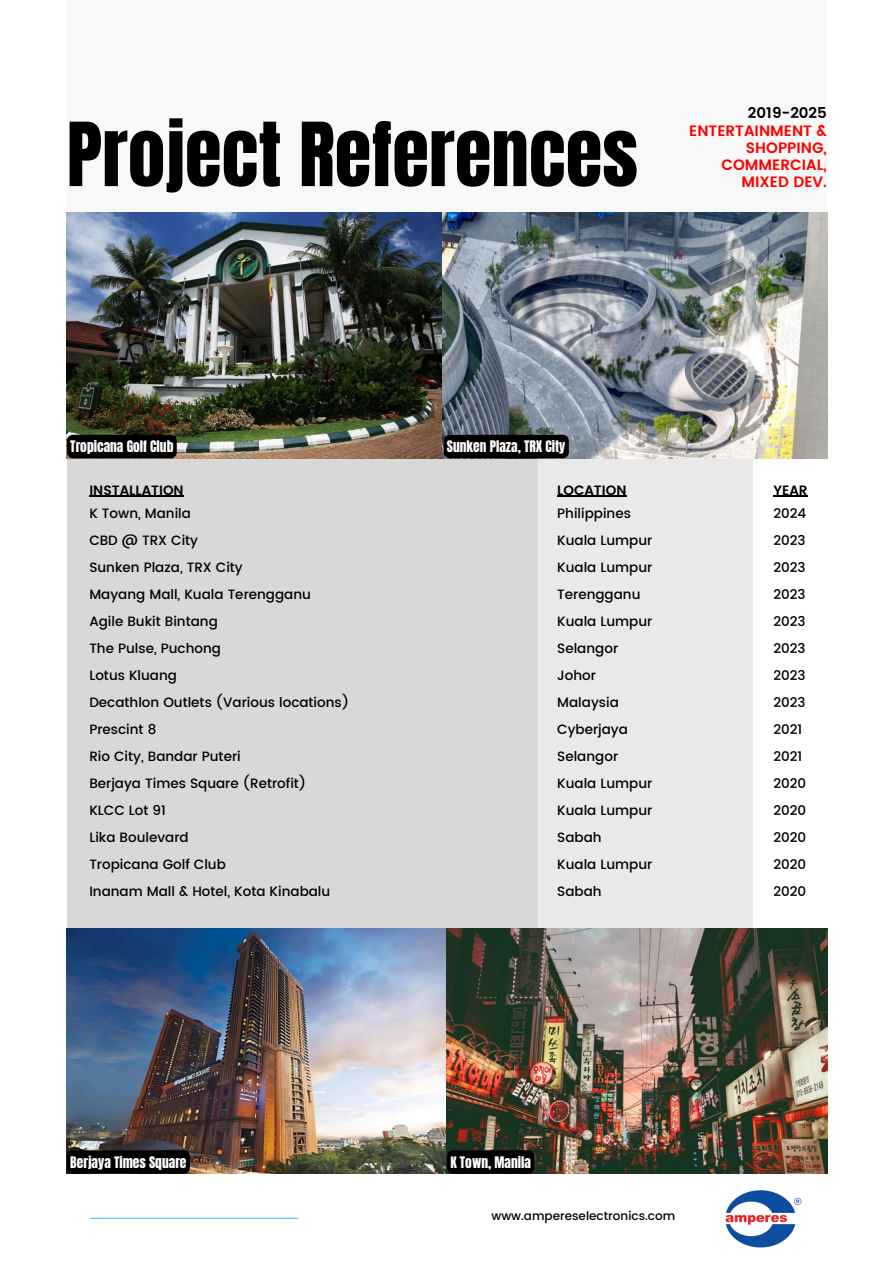
<style>
.page{position:relative;width:894px;height:1264px;background:#fff}
.page>*{position:absolute;margin:0;border:0;box-sizing:border-box;transform-origin:0 0}
.t1{font:75px "Anton";color:#000}
.t2{font:600 15px/16.8px "Poppins";color:#f00;text-align:right}
.t3{font:600 15px "Poppins";color:#000}
.t4{font:500 13.5px/27px "Poppins";color:#000}
.t5{font:13.5px "Anton";color:#fff}
.t6{font:600 13.5px "Poppins";color:#000}
.t7{font:500 12px "Poppins";color:#000}
</style>
<div class="page">
<div style="left:67px;top:0;width:759px;height:393px;background:#f8f8f8"></div>
<div style="left:537px;top:419px;width:216px;height:534px;background:#e9e9e9"></div>
<div style="left:67px;top:426px;width:470px;height:544px;background:#d8d8d8"></div>
<img style="left:67px;top:213px;width:760px;height:245px">
<hr style="left:90px;top:1217px;width:208px;height:1px;background:#42c2ff">
<img style="left:725px;top:1190px;width:77px;height:58px">
<img style="left:67px;top:928px;width:379px;height:245px">
<img style="left:446px;top:928px;width:381px;height:245px">
<div style="left:67px;top:1150px;width:123px;height:23px;background:#000;border-radius:6px"></div>
<div style="left:443px;top:435px;width:125px;height:23px;background:#000;border-radius:6px"></div>
<div style="left:67px;top:435px;width:110px;height:23px;background:#000;border-radius:6px"></div>
<div style="left:447px;top:1150px;width:87px;height:23px;background:#000;border-radius:6px"></div>
<hr style="left:89px;top:495px;width:95px;height:2px;background:#000">
<hr style="left:557px;top:495px;width:69px;height:2px;background:#000">
<hr style="left:773px;top:495px;width:34px;height:2px;background:#000">
<h3 class="t1" style="left:67px;top:101px;width:572px">Project References</h3>
<h4 class="t3" style="left:747px;top:104px;width:80px">2019-2025</h4>
<p class="t2" style="left:689px;top:123px;width:139px">ENTERTAINMENT &amp;<br>SHOPPING,<br>COMMERCIAL,<br>MIXED DEV.</p>
<h4 class="t5" style="left:70px;top:437px;width:105px">Tropicana Golf Club</h4>
<p class="t5" style="left:446px;top:437px;width:120px">Sunken Plaza, TRX City</p>
<h3 class="t6" style="left:89px;top:482px;width:96px">INSTALLATION</h3>
<h2 class="t6" style="left:557px;top:482px;width:71px">LOCATION</h2>
<h3 class="t4" style="left:89px;top:500px;width:261px">K Town, Manila<br>CBD @ TRX City<br>Sunken Plaza, TRX City<br>Mayang Mall, Kuala Terengganu<br>Agile Bukit Bintang<br>The Pulse, Puchong<br>Lotus Kluang<br>Decathlon Outlets (Various locations)<br>Prescint 8<br>Rio City, Bandar Puteri<br>Berjaya Times Square (Retrofit)<br>KLCC Lot 91<br>Lika Boulevard<br>Tropicana Golf Club<br>Inanam Mall &amp; Hotel, Kota Kinabalu</h3>
<h2 class="t4" style="left:557px;top:500px;width:97px">Philippines<br>Kuala Lumpur<br>Kuala Lumpur<br>Terengganu<br>Kuala Lumpur<br>Selangor<br>Johor<br>Malaysia<br>Cyberjaya<br>Selangor<br>Kuala Lumpur<br>Kuala Lumpur<br>Sabah<br>Kuala Lumpur<br>Sabah</h2>
<p class="t6" style="left:773px;top:482px;width:36px">YEAR</p>
<h3 class="t4" style="left:773px;top:500px;width:34px">2024<br>2023<br>2023<br>2023<br>2023<br>2023<br>2023<br>2023<br>2021<br>2021<br>2020<br>2020<br>2020<br>2020<br>2020</h3>
<h1 class="t5" style="left:70px;top:1152px;width:118px">Berjaya Times Square</h1>
<h2 class="t5" style="left:450px;top:1152px;width:82px">K Town, Manila</h2>
<h2 class="t7" style="left:491px;top:1209px;width:185px">www.ampereselectronics.com</h2>
</div>
